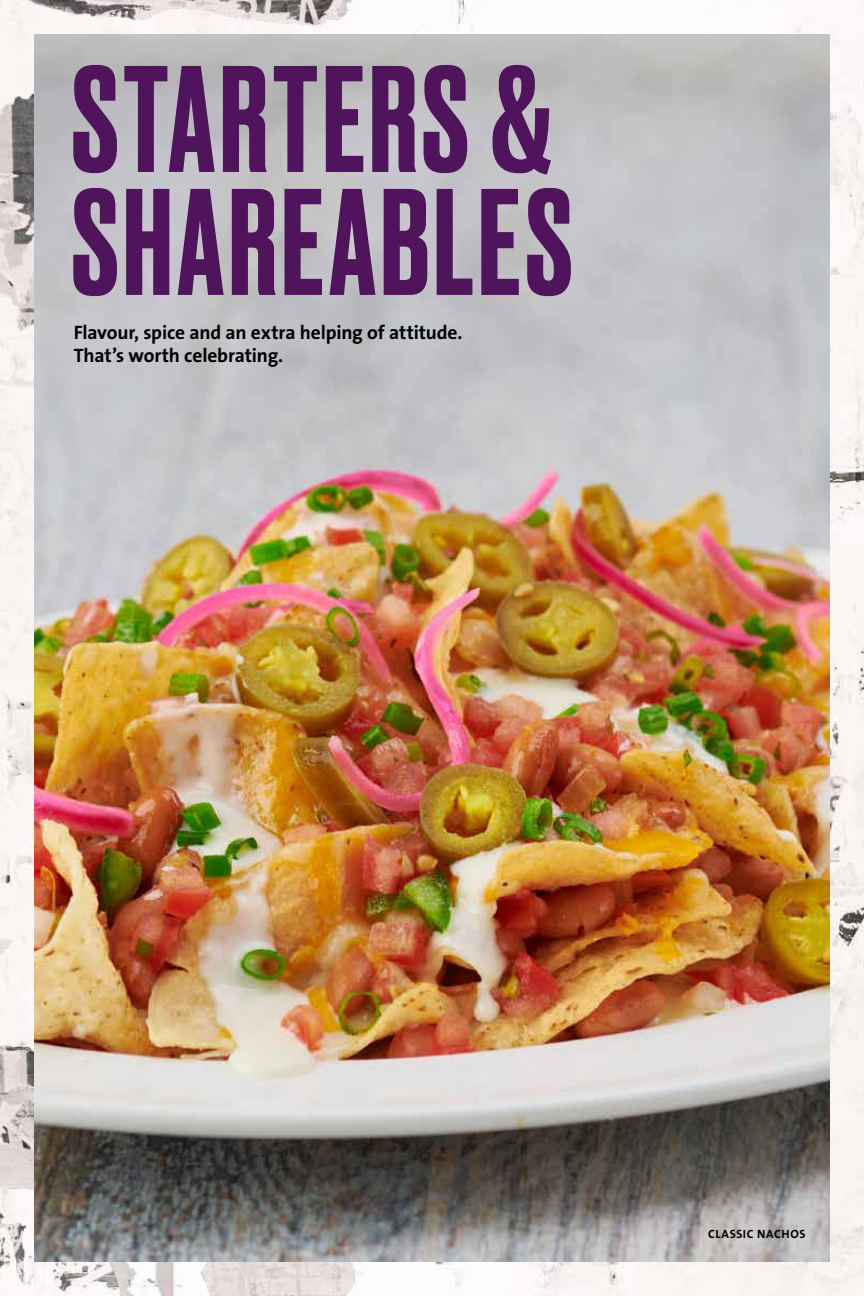
<style>
.page{position:relative;width:864px;height:1296px;background:#fff}
.page>*{position:absolute;margin:0;border:0;box-sizing:border-box;transform-origin:0 0}
.t1{font:500 142.5px/123px "Druk";letter-spacing:.03em;color:#50145c}
.t2{font:700 19.5px/23.4px "The Sans B7";letter-spacing:-.01em;color:#000}
.t3{font:700 12px "The Sans B7";letter-spacing:.05em;color:#000}
</style>
<div class="page">
<img style="left:0;top:0;width:864px;height:1296px">
<img style="left:0;top:917px;width:375px;height:379px">
<img style="left:0;top:0;width:400px;height:509px">
<img style="left:34px;top:34px;width:796px;height:1228px">
<h1 class="t1" style="left:71px;top:51px;width:503px">STARTERS &amp;<br>SHAREABLES</h1>
<p class="t2" style="left:74px;top:321px;width:390px">Flavour, spice and an extra helping of attitude.<br>That’s worth celebrating.</p>
<p class="t3" style="left:708px;top:1228px;width:99px">CLASSIC NACHOS</p>
</div>
